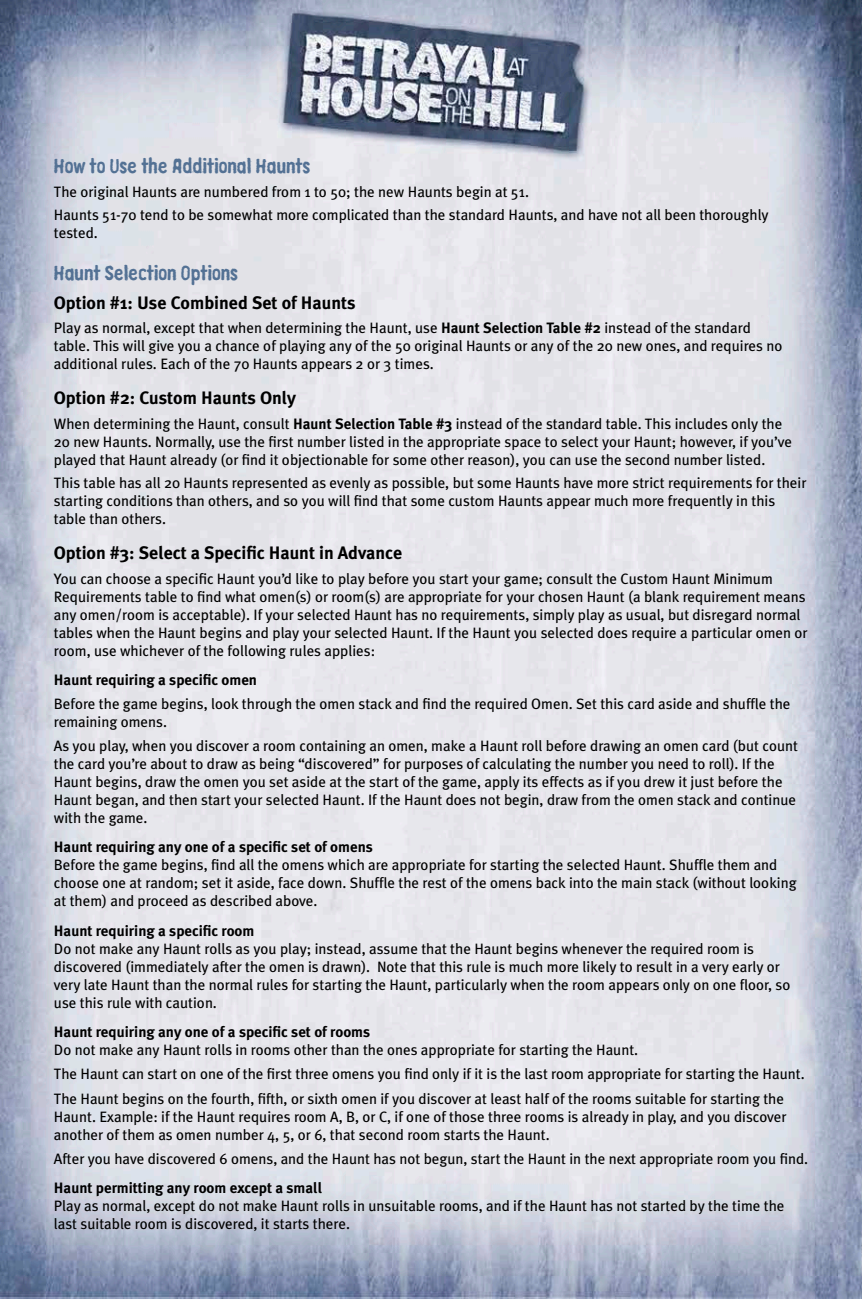
<style>
.page{position:relative;width:862px;height:1299px;background:#fff}
.page>*{position:absolute;margin:0;border:0;box-sizing:border-box;transform-origin:0 0}
.t1{font:20px "Russisch Brot LT Eat Text";color:#537194}
.t2{font:700 18px "Meta Plus";color:#000}
.t3{font:15px/18px "Meta Plus";color:#000}
.t4{font:700 15px "Meta Plus";color:#000}
.s1{font-weight:700}
</style>
<div class="page">
<img style="left:0;top:0;width:862px;height:1298px">
<h1 class="t1" style="left:54px;top:152px;width:258px">How to Use the Additional Haunts</h1>
<p class="t3" style="left:54px;top:179px;width:716px;line-height:23.6px">The original Haunts are numbered from 1 to 50; the new Haunts begin at 51.<br>Haunts 51-70 tend to be somewhat more complicated than the standard Haunts, and have not all been thoroughly</p>
<p class="t3" style="left:54px;top:224px;width:46px">tested.</p>
<h1 class="t1" style="left:54px;top:259px;width:186px">Haunt Selection Options</h1>
<p class="t2" style="left:54px;top:292px;width:303px">Option #1: Use Combined Set of Haunts</p>
<p class="t3" style="left:54px;top:319px;width:730px">Play as normal, except that when determining the Haunt, use <span class="s1">Haunt Selection Table #2</span> instead of the standard table. This will give you a chance of playing any of the 50 original Haunts or any of the 20 new ones, and requires no additional rules. Each of the 70 Haunts appears 2 or 3 times.</p>
<p class="t2" style="left:54px;top:387px;width:244px">Option #2: Custom Haunts Only</p>
<p class="t3" style="left:54px;top:414px;width:739px">When determining the Haunt, consult <span class="s1">Haunt Selection Table #3</span> instead of the standard table. This includes only the<br>20 new Haunts. Normally, use the first number listed in the appropriate space to select your Haunt; however, if you’ve played that Haunt already (or find it objectionable for some other reason), you can use the second number listed.</p>
<p class="t3" style="left:54px;top:474px;width:754px">This table has all 20 Haunts represented as evenly as possible, but some Haunts have more strict requirements for their starting conditions than others, and so you will find that some custom Haunts appear much more frequently in this table than others.</p>
<p class="t2" style="left:54px;top:542px;width:350px">Option #3: Select a Specific Haunt in Advance</p>
<p class="t3" style="left:54px;top:569px;width:755px">You can choose a specific Haunt you’d like to play before you start your game; consult the Custom Haunt Minimum Requirements table to find what omen(s) or room(s) are appropriate for your chosen Haunt (a blank requirement means any omen/room is acceptable). If your selected Haunt has no requirements, simply play as usual, but disregard normal tables when the Haunt begins and play your selected Haunt. If the Haunt you selected does require a particular omen or room, use whichever of the following rules applies:</p>
<p class="t4" style="left:54px;top:671px;width:205px">Haunt requiring a specific omen</p>
<p class="t3" style="left:54px;top:694px;width:738px">Before the game begins, look through the omen stack and find the required Omen. Set this card aside and shuffle the remaining omens.</p>
<p class="t3" style="left:54px;top:736px;width:746px">As you play, when you discover a room containing an omen, make a Haunt roll before drawing an omen card (but count the card you’re about to draw as being “discovered” for purposes of calculating the number you need to roll). If the Haunt begins, draw the omen you set aside at the start of the game, apply its effects as if you drew it just before the Haunt began, and then start your selected Haunt. If the Haunt does not begin, draw from the omen stack and continue with the game.</p>
<p class="t4" style="left:54px;top:838px;width:321px">Haunt requiring any one of a specific set of omens</p>
<p class="t3" style="left:54px;top:855px;width:744px">Before the game begins, find all the omens which are appropriate for starting the selected Haunt. Shuffle them and choose one at random; set it aside, face down. Shuffle the rest of the omens back into the main stack (without looking at them) and proceed as described above.</p>
<p class="t4" style="left:54px;top:921px;width:202px">Haunt requiring a specific room</p>
<p class="t3" style="left:54px;top:939px;width:738px">Do not make any Haunt rolls as you play; instead, assume that the Haunt begins whenever the required room is discovered (immediately after the omen is drawn). Note that this rule is much more likely to result in a very early or very late Haunt than the normal rules for starting the Haunt, particularly when the room appears only on one floor, so use this rule with caution.</p>
<p class="t4" style="left:54px;top:1023px;width:318px">Haunt requiring any one of a specific set of rooms</p>
<p class="t3" style="left:54px;top:1037px;width:752px;line-height:24.2px">Do not make any Haunt rolls in rooms other than the ones appropriate for starting the Haunt.<br>The Haunt can start on one of the first three omens you find only if it is the last room appropriate for starting the Haunt.<br>The Haunt begins on the fourth, fifth, or sixth omen if you discover at least half of the rooms suitable for starting the</p>
<p class="t3" style="left:54px;top:1107px;width:734px">Haunt. Example: if the Haunt requires room A, B, or C, if one of those three rooms is already in play, and you discover another of them as omen number 4, 5, or 6, that second room starts the Haunt.</p>
<p class="t3" style="left:54px;top:1149px;width:756px">After you have discovered 6 omens, and the Haunt has not begun, start the Haunt in the next appropriate room you find.</p>
<p class="t4" style="left:54px;top:1179px;width:270px">Haunt permitting any room except a small</p>
<p class="t3" style="left:54px;top:1196px;width:732px">Play as normal, except do not make Haunt rolls in unsuitable rooms, and if the Haunt has not started by the time the last suitable room is discovered, it starts there.</p>
</div>
